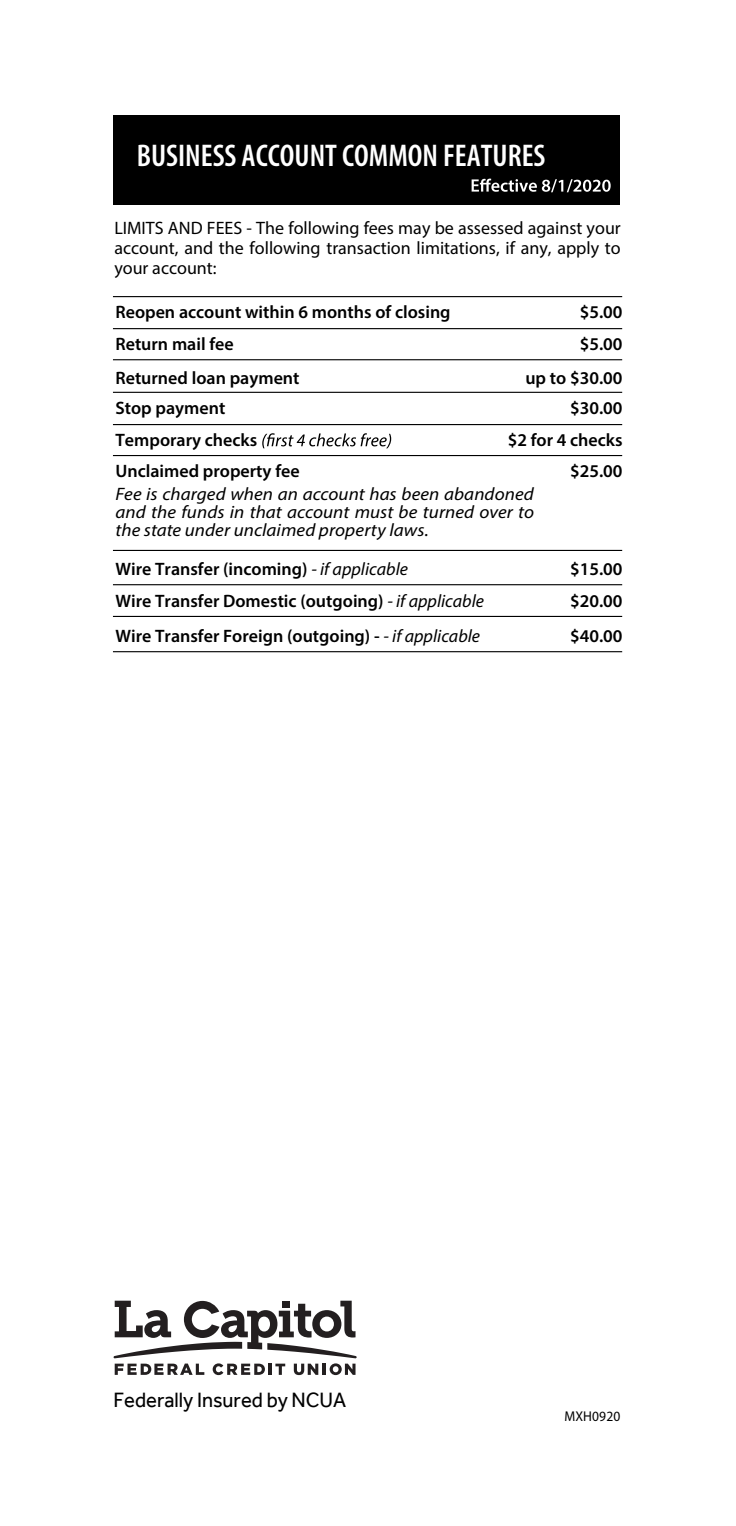
<style>
.page{position:relative;width:736px;height:1526px;background:#fff}
.page>*{position:absolute;margin:0;border:0;box-sizing:border-box;transform-origin:0 0}
.t1{font:600 condensed 31.5px "Myriad Pro";color:#fff}
.t2{font:21.38px "Effra";color:#000;scale:.95 1}
.t3{font:600 18px "Myriad Pro";color:#000}
.t4{font:18px/20.2px "Myriad Pro";color:#000;text-align:justify}
.t5{font:italic 18px/18px "Myriad Pro";letter-spacing:.005em;color:#000;text-align:justify;scale:1.06 1}
.t6{font:14.17px "Myriad Pro";letter-spacing:.01em;color:#000;scale:.95 1}
.s1{font-weight:400;font-style:italic}
</style>
<div class="page">
<hr style="left:113px;top:328px;width:509px;height:1px;background:#000">
<hr style="left:113px;top:359px;width:509px;height:1px;background:#000">
<hr style="left:113px;top:296px;width:509px;height:1px;background:#000">
<hr style="left:113px;top:392px;width:509px;height:1px;background:#000">
<hr style="left:113px;top:424px;width:509px;height:1px;background:#000">
<svg style="left:262px;top:433px;width:129px;height:15px"></svg>
<hr style="left:113px;top:455px;width:509px;height:1px;background:#000">
<hr style="left:113px;top:584px;width:509px;height:1px;background:#000">
<hr style="left:113px;top:616px;width:509px;height:1px;background:#000">
<hr style="left:113px;top:651px;width:509px;height:1px;background:#000">
<hr style="left:113px;top:550px;width:509px;height:1px;background:#000">
<div style="left:113px;top:115px;width:506px;height:90px;background:#000"></div>
<svg style="left:471px;top:179px;width:139px;height:13px"></svg>
<svg style="left:113px;top:1300px;width:244px;height:75px"></svg>
<h1 class="t1" style="left:137px;top:137px;width:410px">BUSINESS ACCOUNT COMMON FEATURES</h1>
<p class="t4" style="left:114px;top:217px;width:508px">LIMITS AND FEES - The following fees may be assessed against your account, and the following transaction limitations, if any, apply to your account:</p>
<p class="t3" style="left:115px;top:301px;width:337px">Reopen account within 6 months of closing</p>
<p class="t3" style="left:580px;top:301px;width:44px">$5.00</p>
<p class="t3" style="left:115px;top:332px;width:120px">Return mail fee</p>
<p class="t3" style="left:580px;top:332px;width:44px">$5.00</p>
<p class="t3" style="left:115px;top:366px;width:186px">Returned loan payment</p>
<p class="t3" style="left:525px;top:366px;width:99px">up to $30.00</p>
<p class="t3" style="left:115px;top:396px;width:111px">Stop payment</p>
<p class="t3" style="left:570px;top:396px;width:54px">$30.00</p>
<p class="t3" style="left:115px;top:429px;width:143px">Temporary checks</p>
<p class="t3" style="left:508px;top:429px;width:116px">$2 for 4 checks</p>
<p class="t3" style="left:115px;top:459px;width:186px">Unclaimed property fee</p>
<p class="t3" style="left:570px;top:459px;width:54px">$25.00</p>
<p class="t5" style="left:115px;top:484px;width:396px">Fee is charged when an account has been abandoned and the funds in that account must be turned over to the state under unclaimed property laws.</p>
<p class="t3" style="left:115px;top:557px;width:294px">Wire Transfer (incoming) <span class="s1">- if applicable</span></p>
<p class="t3" style="left:570px;top:557px;width:54px">$15.00</p>
<p class="t3" style="left:115px;top:589px;width:370px">Wire Transfer Domestic (outgoing) <span class="s1">- if applicable</span></p>
<p class="t3" style="left:570px;top:589px;width:54px">$20.00</p>
<p class="t3" style="left:115px;top:624px;width:366px">Wire Transfer Foreign (outgoing) - <span class="s1">- if applicable</span></p>
<p class="t3" style="left:570px;top:624px;width:54px">$40.00</p>
<p class="t2" style="left:114px;top:1386px;width:246px">Federally Insured by NCUA</p>
<p class="t6" style="left:564px;top:1407px;width:60px">MXH0920</p>
</div>
